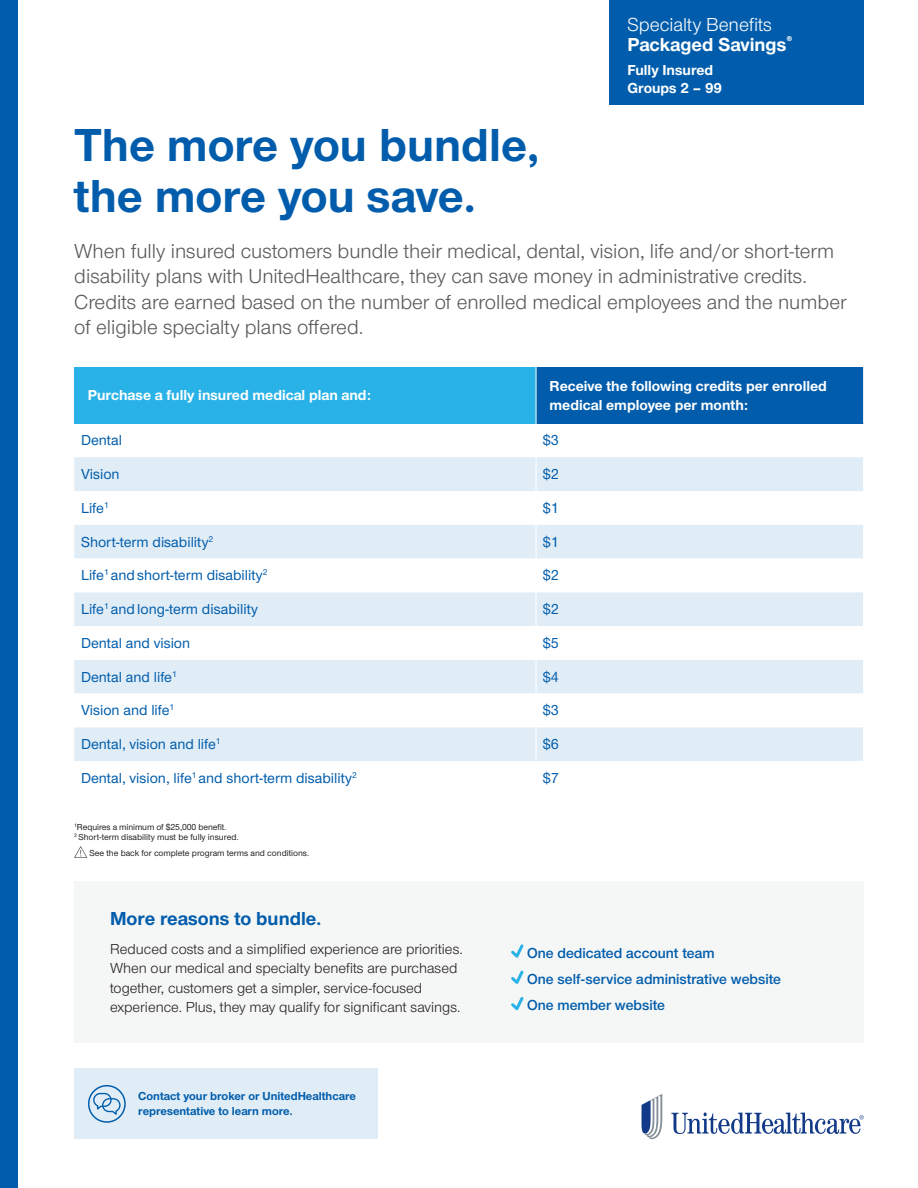
<style>
.page{position:relative;width:918px;height:1188px;background:#fff}
.page>*{position:absolute;margin:0;border:0;box-sizing:border-box;transform-origin:0 0}
.t1{font:700 48px/51px "UHC Sans";color:#015dac}
.t2{font:21px/25.5px "UHC Sans";color:#57585a}
.t3{font:700 19.5px "UHC Sans";color:#015dac}
.Page_Head_16_pt{font:19.5px "UHC Sans";color:#fff}
.Page_Head_bold_16_pt{font:700 19.5px "UHC Sans";color:#fff}
.t4{font:500 15px "UHC Sans";color:#015dac}
.t5{font:15px/19.5px "UHC Sans";color:#231f20}
.State_group_name{font:700 15px/19.5px "UHC Sans";color:#fff}
.t6{font:600 15px "UHC Sans";color:#015dac}
.t7{font:700 12px/15px "UHC Sans";color:#015dac}
.t8{font:500 9px "UHC Sans";color:#231f20}
</style>
<div class="page">
<div style="left:74px;top:367px;width:462px;height:57px;background:#29b2e7"></div>
<div style="left:536px;top:367px;width:328px;height:57px;background:#015dac"></div>
<div style="left:74px;top:457px;width:789px;height:34px;background:#e1edf6"></div>
<svg style="left:74px;top:525px;width:789px;height:236px;fill:#e1edf6"></svg>
<hr style="left:536px;top:367px;width:1px;height:57px;background:#fff">
<hr style="left:536px;top:559px;width:1px;height:33px;background:#fff">
<hr style="left:536px;top:626px;width:1px;height:34px;background:#fff">
<hr style="left:536px;top:694px;width:1px;height:33px;background:#fff">
<hr style="left:536px;top:457px;width:1px;height:34px;background:#fff">
<hr style="left:536px;top:525px;width:1px;height:34px;background:#fff">
<hr style="left:536px;top:592px;width:1px;height:34px;background:#fff">
<hr style="left:536px;top:660px;width:1px;height:34px;background:#fff">
<hr style="left:536px;top:727px;width:1px;height:34px;background:#fff">
<hr style="left:863px;top:367px;width:1px;height:57px;background:#fff">
<div style="left:74px;top:881px;width:790px;height:162px;background:#f5f6f6"></div>
<svg style="left:511px;top:944px;width:13px;height:14px"></svg>
<svg style="left:511px;top:970px;width:13px;height:14px"></svg>
<svg style="left:511px;top:997px;width:13px;height:14px"></svg>
<div style="left:74px;top:1069px;width:304px;height:70px;background:#e1edf6"></div>
<div style="left:88px;top:1085px;width:38px;height:38px;border:2px solid #015dac;border-radius:50%"></div>
<svg style="left:93px;top:1093px;width:28px;height:22px"></svg>
<svg style="left:74px;top:846px;width:13px;height:12px"></svg>
<div style="left:610px;top:0;width:254px;height:104px;background:#015dac"></div>
<div style="left:0;top:0;width:18px;height:1188px;background:#015dac"></div>
<svg style="left:671px;top:1112px;width:193px;height:22px"></svg>
<svg style="left:642px;top:1094px;width:20px;height:45px"></svg>
<p class="Page_Head_16_pt" style="left:628px;top:12px;width:146px">Specialty Benefits</p>
<p class="Page_Head_bold_16_pt" style="left:628px;top:31px;width:167px">Packaged Savings<sup>®</sup></p>
<p class="State_group_name" style="left:628px;top:59px;width:87px">Fully Insured</p>
<p class="State_group_name" style="left:628px;top:77px;width:96px">Groups 2 – 99</p>
<p class="t1" style="left:74px;top:118px;width:468px">The more you bundle, the more you save.</p>
<p class="t2" style="left:74px;top:237px;width:774px">When fully insured customers bundle their medical, dental, vision, life and/or short-term disability plans with UnitedHealthcare, they can save money in administrative credits.<br>Credits are earned based on the number of enrolled medical employees and the number of eligible specialty plans offered.</p>
<p class="State_group_name" style="left:88px;top:385px;width:285px">Purchase a fully insured medical plan and:</p>
<p class="State_group_name" style="left:550px;top:375px;width:279px">Receive the following credits per enrolled medical employee per month:</p>
<p class="t4" style="left:81px;top:430px;width:43px">Dental</p>
<p class="t4" style="left:543px;top:430px;width:17px">$3</p>
<p class="t4" style="left:81px;top:464px;width:40px">Vision</p>
<p class="t4" style="left:543px;top:464px;width:17px">$2</p>
<p class="t4" style="left:81px;top:498px;width:29px">Life<sup>1</sup></p>
<p class="t4" style="left:543px;top:498px;width:17px">$1</p>
<p class="t4" style="left:81px;top:532px;width:134px">Short-term disability<sup>2</sup></p>
<p class="t4" style="left:543px;top:532px;width:17px">$1</p>
<p class="t4" style="left:81px;top:565px;width:188px">Life<sup>1</sup> and short-term disability<sup>2</sup></p>
<p class="t4" style="left:543px;top:565px;width:17px">$2</p>
<p class="t4" style="left:81px;top:599px;width:179px">Life<sup>1</sup> and long-term disability</p>
<p class="t4" style="left:543px;top:599px;width:17px">$2</p>
<p class="t4" style="left:81px;top:633px;width:111px">Dental and vision</p>
<p class="t4" style="left:543px;top:633px;width:17px">$5</p>
<p class="t4" style="left:81px;top:667px;width:97px">Dental and life<sup>1</sup></p>
<p class="t4" style="left:543px;top:667px;width:17px">$4</p>
<p class="t4" style="left:81px;top:700px;width:95px">Vision and life<sup>1</sup></p>
<p class="t4" style="left:543px;top:700px;width:17px">$3</p>
<p class="t4" style="left:81px;top:734px;width:141px">Dental, vision and life<sup>1</sup></p>
<p class="t4" style="left:543px;top:734px;width:17px">$6</p>
<p class="t4" style="left:81px;top:768px;width:277px">Dental, vision, life<sup>1</sup> and short-term disability<sup>2</sup></p>
<p class="t4" style="left:543px;top:768px;width:17px">$7</p>
<p class="t8" style="left:74px;top:821px;width:154px"><sup>1</sup>Requires a minimum of $25,000 benefit.</p>
<p class="t8" style="left:74px;top:831px;width:166px"><sup>2</sup> Short-term disability must be fully insured.</p>
<p class="t8" style="left:89px;top:847px;width:221px">See the back for complete program terms and conditions.</p>
<p class="t3" style="left:110px;top:906px;width:213px">More reasons to bundle.</p>
<p class="t5" style="left:110px;top:939px;width:354px">Reduced costs and a simplified experience are priorities.<br>When our medical and specialty benefits are purchased together, customers get a simpler, service-focused experience. Plus, they may qualify for significant savings.</p>
<p class="t6" style="left:527px;top:943px;width:189px">One dedicated account team</p>
<p class="t6" style="left:527px;top:969px;width:255px">One self-service administrative website</p>
<p class="t6" style="left:527px;top:995px;width:139px">One member website</p>
<p class="t7" style="left:138px;top:1088px;width:219px">Contact your broker or UnitedHealthcare representative to learn more.</p>
</div>
